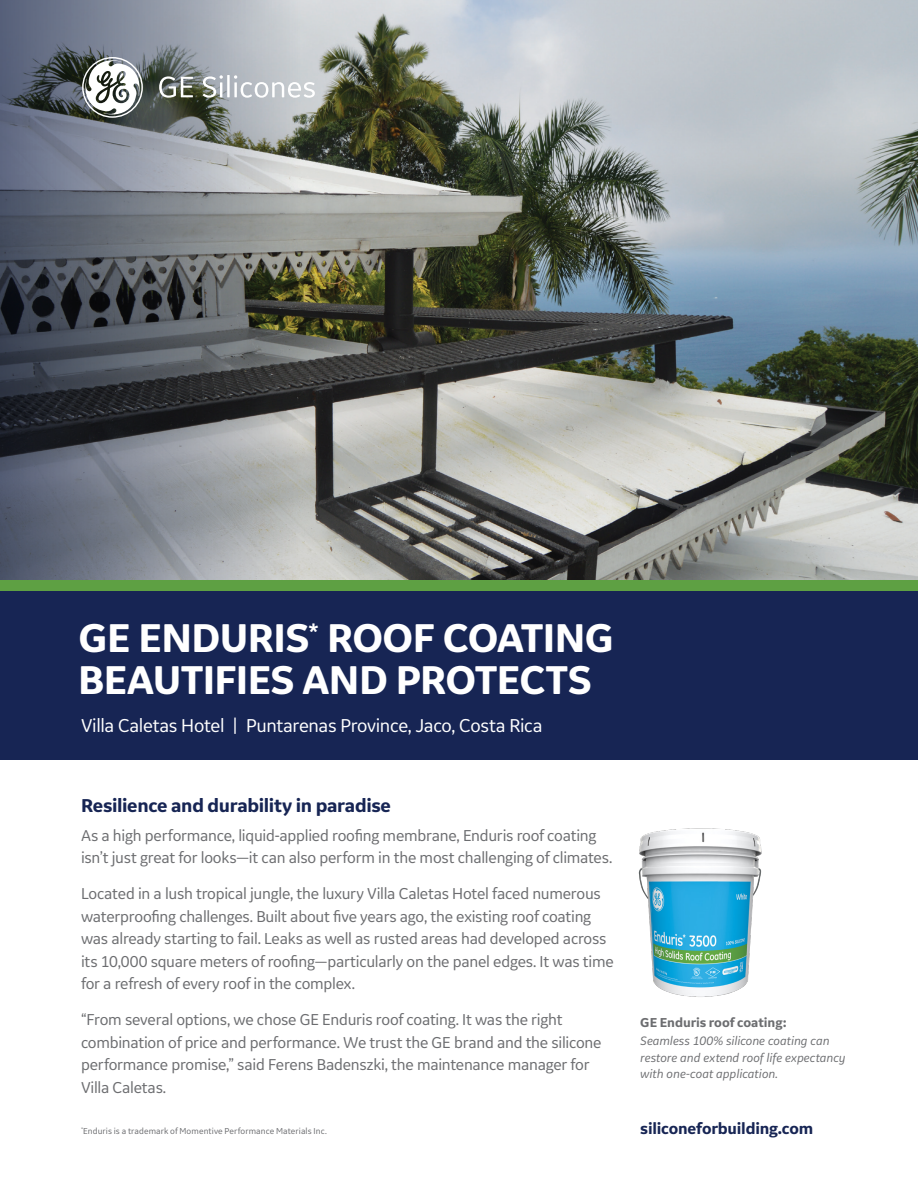
<style>
.page{position:relative;width:918px;height:1188px;background:#fff}
.page>*{position:absolute;margin:0;border:0;box-sizing:border-box;transform-origin:0 0}
.t1{font:700 42px/42px "GE Inspira Sans";letter-spacing:-.015em;color:#fff}
.t2{font:19.5px "GE Inspira Sans";letter-spacing:-.02em;color:#fff}
.t3{font:700 19.5px "GE Inspira Sans";letter-spacing:-.02em;color:#172554}
.t4{font:16.5px/22.5px "GE Inspira Sans";letter-spacing:-.015em;color:#6c6d70}
.t5{font:700 16.5px "GE Inspira Sans";letter-spacing:-.01em;color:#172554}
.t6{font:700 13.5px "GE Inspira Sans";letter-spacing:-.005em;color:#6c6d70}
.t7{font:italic 12.75px/16.5px "GE Inspira Sans";color:#6c6d70}
.t8{font:9px "GE Inspira Sans";letter-spacing:.01em;color:#6c6d70}
</style>
<div class="page">
<img style="left:305px;top:0;width:613px;height:580px">
<svg style="left:0;top:0;width:305px;height:580px;background:#6f747b"></svg>
<div style="left:0;top:591px;width:918px;height:169px;background:#172554"></div>
<svg style="left:82px;top:57px;width:61px;height:61px"></svg>
<svg style="left:159px;top:76px;width:34px;height:22px"></svg>
<svg style="left:203px;top:75px;width:20px;height:23px"></svg>
<hr style="left:227px;top:75px;width:3px;height:22px;background:#fff">
<svg style="left:234px;top:75px;width:81px;height:23px"></svg>
<div style="left:0;top:580px;width:918px;height:11px;background:#5ea043"></div>
<img style="left:638px;top:828px;width:124px;height:169px">
<p class="t1" style="left:78px;top:616px;width:538px">GE ENDURIS<sup>*</sup> ROOF COATING<br>BEAUTIFIES AND PROTECTS</p>
<p class="t2" style="left:81px;top:713px;width:463px">Villa Caletas Hotel | Puntarenas Province, Jaco, Costa Rica</p>
<p class="t3" style="left:81px;top:793px;width:312px">Resilience and durability in paradise</p>
<p class="t4" style="left:81px;top:824px;width:533px">As a high performance, liquid-applied roofing membrane, Enduris roof coating isn’t just great for looks—it can also perform in the most challenging of climates.</p>
<p class="t4" style="left:81px;top:882px;width:534px">Located in a lush tropical jungle, the luxury Villa Caletas Hotel faced numerous waterproofing challenges. Built about five years ago, the existing roof coating was already starting to fail. Leaks as well as rusted areas had developed across its 10,000 square meters of roofing—particularly on the panel edges. It was time for a refresh of every roof in the complex.</p>
<p class="t4" style="left:81px;top:1008px;width:522px">“From several options, we chose GE Enduris roof coating. It was the right combination of price and performance. We trust the GE brand and the silicone performance promise,” said Ferens Badenszki, the maintenance manager for Villa Caletas.</p>
<p class="t6" style="left:640px;top:1014px;width:148px">GE Enduris roof coating:</p>
<p class="t7" style="left:640px;top:1032px;width:207px">Seamless 100% silicone coating can restore and extend roof life expectancy with one-coat application.</p>
<p class="t8" style="left:81px;top:1125px;width:247px"><sup>*</sup>Enduris is a trademark of Momentive Performance Materials Inc.</p>
<p class="t5" style="left:640px;top:1118px;width:175px">siliconeforbuilding.com</p>
</div>
